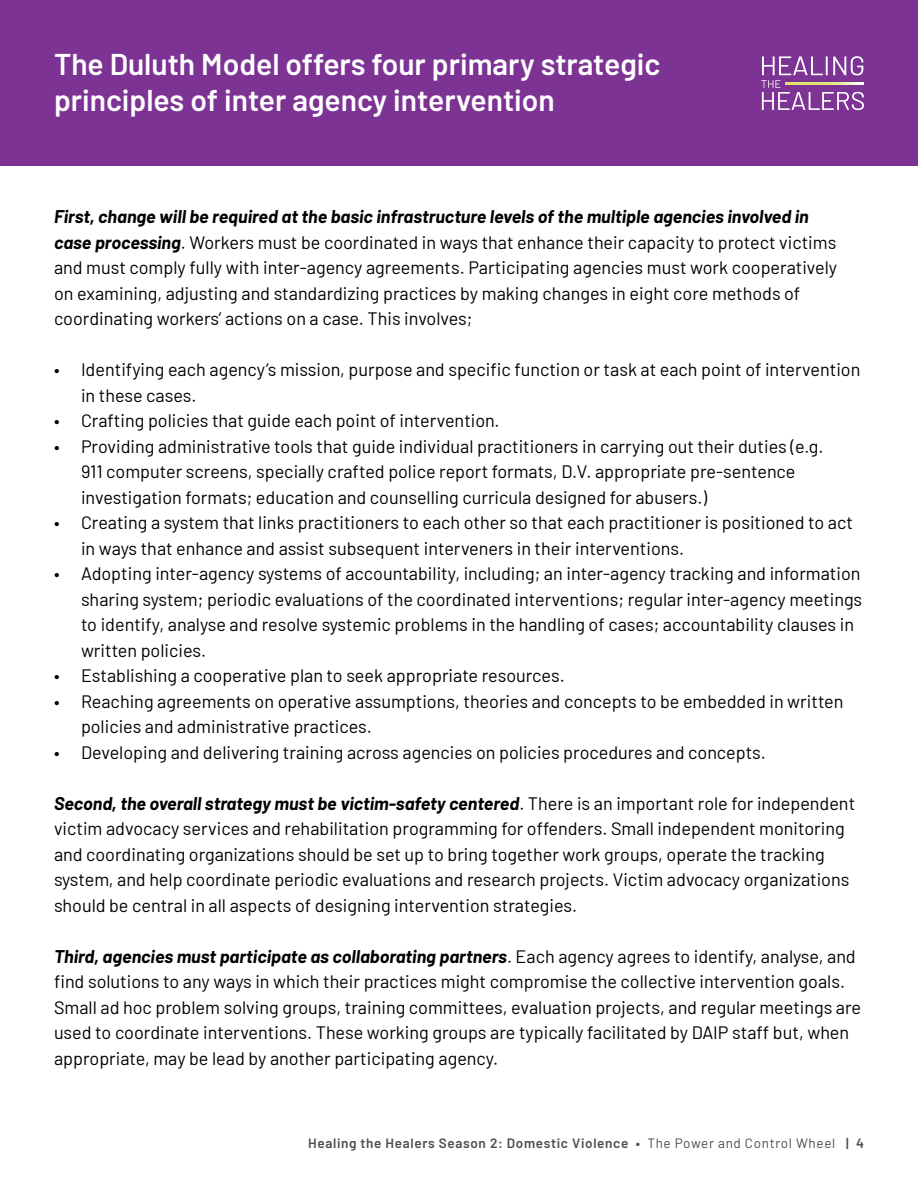
<style>
.page{position:relative;width:918px;height:1188px;background:#fff}
.page>*{position:absolute;margin:0;border:0;box-sizing:border-box;transform-origin:0 0}
.t1{font:600 30px/36px "Barlow";color:#fff}
.t2{font:18px/25.5px "Barlow";color:#000}
.t3{font:600 13.5px "Barlow";letter-spacing:.05em;color:#524a47}
.s1{font-weight:700;font-style:italic}
.s2{font-weight:400}
</style>
<div class="page">
<div style="left:0;top:0;width:918px;height:166px;background:#7c3394"></div>
<svg style="left:761px;top:56px;width:103px;height:54px"></svg>
<img style="left:785px;top:83px;width:78px;height:2px">
<p class="t1" style="left:54px;top:44px;width:608px">The Duluth Model offers four primary strategic principles of inter agency intervention</p>
<p class="t2" style="left:54px;top:203px;width:785px"><span class="s1">First, change will be required at the basic infrastructure levels of the multiple agencies involved in case processing</span>. Workers must be coordinated in ways that enhance their capacity to protect victims and must comply fully with inter-agency agreements. Participating agencies must work cooperatively on examining, adjusting and standardizing practices by making changes in eight core methods of coordinating workers’ actions on a case. This involves;</p>
<p class="t2" style="left:81px;top:356px;width:781px;text-indent:-27px">• Identifying each agency’s mission, purpose and specific function or task at each point of intervention in these cases.</p>
<p class="t2" style="left:54px;top:407px;width:447px">• Crafting policies that guide each point of intervention.</p>
<p class="t2" style="left:81px;top:432px;width:744px;text-indent:-27px">• Providing administrative tools that guide individual practitioners in carrying out their duties (e.g.<br>911 computer screens, specially crafted police report formats, D.V. appropriate pre-sentence investigation formats; education and counselling curricula designed for abusers.)</p>
<p class="t2" style="left:81px;top:509px;width:773px;text-indent:-27px">• Creating a system that links practitioners to each other so that each practitioner is positioned to act in ways that enhance and assist subsequent interveners in their interventions.</p>
<p class="t2" style="left:81px;top:560px;width:783px;text-indent:-27px">• Adopting inter-agency systems of accountability, including; an inter-agency tracking and information sharing system; periodic evaluations of the coordinated interventions; regular inter-agency meetings to identify, analyse and resolve systemic problems in the handling of cases; accountability clauses in written policies.</p>
<p class="t2" style="left:54px;top:662px;width:512px">• Establishing a cooperative plan to seek appropriate resources.</p>
<p class="t2" style="left:81px;top:687px;width:764px;text-indent:-27px">• Reaching agreements on operative assumptions, theories and concepts to be embedded in written policies and administrative practices.</p>
<p class="t2" style="left:54px;top:738px;width:713px">• Developing and delivering training across agencies on policies procedures and concepts.</p>
<p class="t2" style="left:54px;top:789px;width:803px"><span class="s1">Second, the overall strategy must be victim-safety centered</span>. There is an important role for independent victim advocacy services and rehabilitation programming for offenders. Small independent monitoring and coordinating organizations should be set up to bring together work groups, operate the tracking system, and help coordinate periodic evaluations and research projects. Victim advocacy organizations should be central in all aspects of designing intervention strategies.</p>
<p class="t2" style="left:54px;top:942px;width:809px"><span class="s1">Third, agencies must participate as collaborating partners</span>. Each agency agrees to identify, analyse, and find solutions to any ways in which their practices might compromise the collective intervention goals.<br>Small ad hoc problem solving groups, training committees, evaluation projects, and regular meetings are used to coordinate interventions. These working groups are typically facilitated by DAIP staff but, when appropriate, may be lead by another participating agency.</p>
<p class="t3" style="left:308px;top:1133px;width:557px">Healing the Healers Season 2: Domestic Violence • <span class="s2">The Power and Control Wheel</span> | 4</p>
</div>
